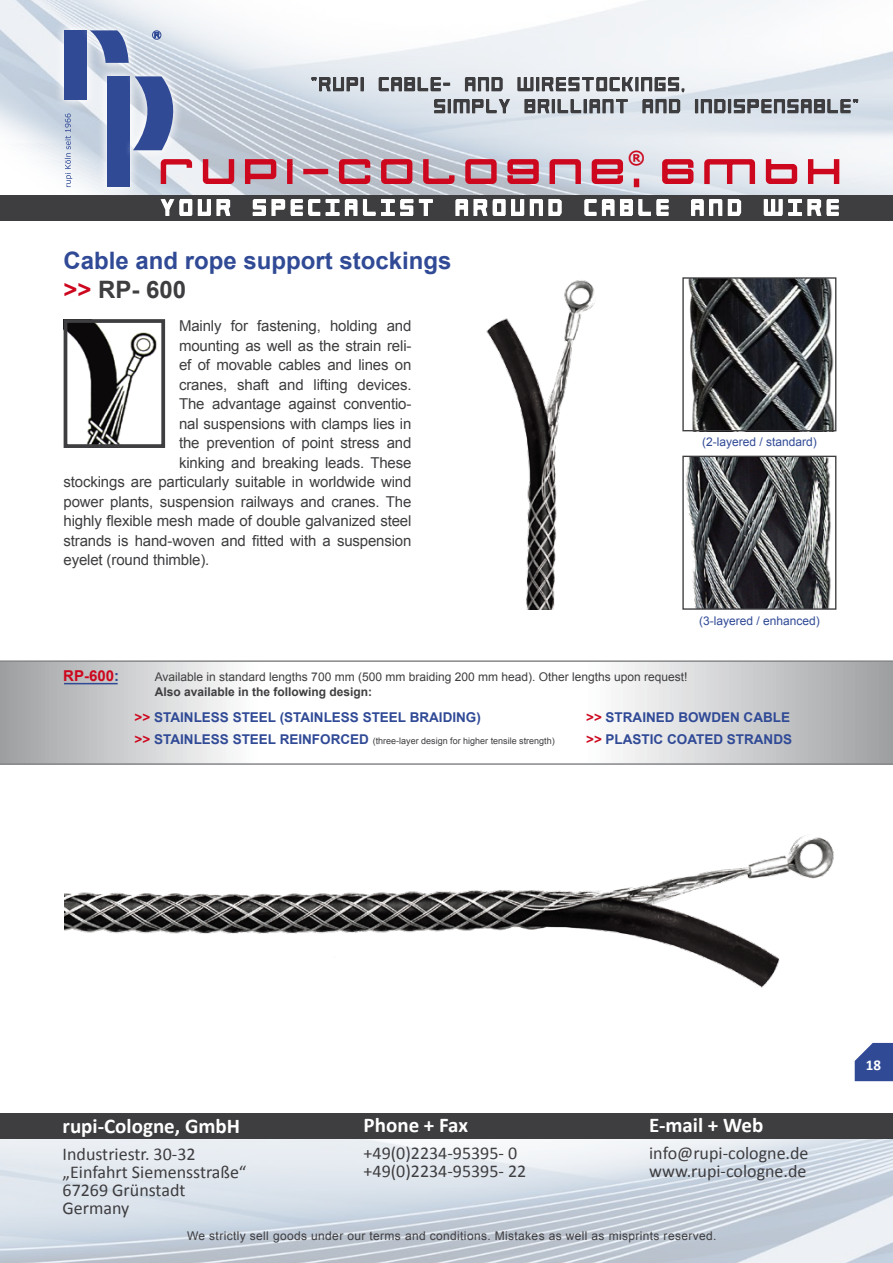
<style>
.page{position:relative;width:893px;height:1263px;background:#fff}
.page>*{position:absolute;margin:0;border:0;box-sizing:border-box;transform-origin:0 0}
.t1{font:40.5px "Necplusultra";letter-spacing:.24em;color:#cd071e}
.t2{font:700 24px/28.8px "Arial";color:#304a96}
.t3{font:700 21px "Calibri";color:#fff}
.t4{font:18px/18px "Calibri";color:#3e3d40}
.t5{font:700 18px "Verdana";color:#cd071e}
.t6{font:15px "Arial";letter-spacing:-.01em;color:#3e3d40}
.t7{font:700 15px "Arial";color:#cd071e}
.t8{font:700 15px "Calibri";color:#fff}
.t9{font:700 13.5px/22.5px "Arial";color:#304a96}
.t10{font:12px/15px "Arial";color:#3e3d40}
.t11{font:12px "Arial";letter-spacing:.03em;color:#3e3d40}
.t12{font:12px "Arial";color:#304a96}
.t13{font:9px "Arial";color:#3e3d40}
.t14{font:7.35px "Arial";color:#304a96}
.s1{color:#cd071e}
.s2{color:#3e3d40}
.s3{color:#304a96}
.s4{font-weight:700}
.s5{font-weight:700;font-size:13.5px;color:#cd071e}
.s6{font-weight:700;font-size:13.5px;color:#304a96}
</style>
<div class="page">
<img style="left:0;top:0;width:893px;height:195px">
<img style="left:0;top:1139px;width:893px;height:124px">
<div style="left:0;top:1113px;width:893px;height:26px;background:#3e3d40"></div>
<svg style="left:855px;top:1043px;width:38px;height:38px"></svg>
<svg style="left:311px;top:76px;width:53px;height:16px"></svg>
<svg style="left:694px;top:98px;width:165px;height:18px;background:#91959c"></svg>
<div style="left:0;top:195px;width:893px;height:26px;background:#3e3d40"></div>
<svg style="left:159px;top:193px;width:73px;height:23px"></svg>
<svg style="left:252px;top:199px;width:181px;height:17px"></svg>
<svg style="left:454px;top:193px;width:109px;height:23px"></svg>
<svg style="left:584px;top:199px;width:85px;height:17px"></svg>
<svg style="left:691px;top:199px;width:51px;height:17px"></svg>
<svg style="left:763px;top:199px;width:76px;height:17px"></svg>
<div style="left:152px;top:30px;width:9px;height:10px;border:1px solid #304a96;border-radius:50%"></div>
<svg style="left:154px;top:32px;width:6px;height:6px"></svg>
<svg style="left:65px;top:113px;width:7px;height:74px"></svg>
<svg style="left:98px;top:72px;width:42px;height:123px"></svg>
<div style="left:108px;top:76px;width:22px;height:111px;background:#304a96"></div>
<svg style="left:54px;top:21px;width:42px;height:89px;fill:#ecf0f4"></svg>
<div style="left:64px;top:30px;width:23px;height:70px;background:#304a96"></div>
<svg style="left:81px;top:21px;width:57px;height:51px"></svg>
<svg style="left:90px;top:30px;width:39px;height:33px"></svg>
<svg style="left:124px;top:67px;width:59px;height:87px"></svg>
<svg style="left:517px;top:73px;width:168px;height:43px;background:#abaeb2"></svg>
<svg style="left:378px;top:76px;width:133px;height:40px;background:#b2b7bd"></svg>
<svg style="left:130px;top:76px;width:63px;height:109px;background:#a7acc8"></svg>
<svg style="left:201px;top:158px;width:34px;height:28px"></svg>
<svg style="left:244px;top:158px;width:34px;height:27px"></svg>
<div style="left:287px;top:164px;width:5px;height:20px;border:2px solid #cd071e"></div>
<svg style="left:287px;top:159px;width:5px;height:6px"></svg>
<div style="left:303px;top:169px;width:25px;height:5px;border:2px solid #cd071e"></div>
<svg style="left:337px;top:157px;width:35px;height:29px"></svg>
<svg style="left:379px;top:157px;width:35px;height:29px"></svg>
<svg style="left:421px;top:158px;width:35px;height:28px"></svg>
<svg style="left:464px;top:157px;width:34px;height:29px"></svg>
<svg style="left:506px;top:157px;width:34px;height:29px"></svg>
<svg style="left:548px;top:157px;width:35px;height:28px"></svg>
<svg style="left:590px;top:157px;width:35px;height:29px"></svg>
<div style="left:634px;top:179px;width:5px;height:8px;border:2px solid #cd071e"></div>
<svg style="left:660px;top:157px;width:35px;height:29px"></svg>
<svg style="left:703px;top:157px;width:54px;height:28px;background:#dba0ac"></svg>
<svg style="left:764px;top:158px;width:35px;height:28px"></svg>
<div style="left:808px;top:159px;width:5px;height:25px;border:2px solid #cd071e"></div>
<div style="left:834px;top:159px;width:5px;height:25px;border:2px solid #cd071e"></div>
<div style="left:813px;top:169px;width:21px;height:5px;border:2px solid #cd071e"></div>
<img style="left:486px;top:280px;width:109px;height:330px">
<img style="left:685px;top:456px;width:152px;height:152px">
<img style="left:688px;top:279px;width:149px;height:152px">
<div style="left:682px;top:456px;width:154px;height:154px;border:1px solid #3e3d40"></div>
<div style="left:682px;top:277px;width:154px;height:154px;border:1px solid #3e3d40"></div>
<img style="left:69px;top:324px;width:88px;height:119px">
<div style="left:64px;top:319px;width:101px;height:129px;border:4px solid #3e3d40"></div>
<svg style="left:0;top:660px;width:893px;height:105px"></svg>
<hr style="left:64px;top:683px;width:54px;height:1px;background:#304a96">
<img style="left:64px;top:835px;width:770px;height:153px">
<p class="t14" style="left:154px;top:30px;width:7px">R</p>
<p class="t5" style="left:628px;top:145px;width:19px">®</p>
<p class="t1" style="left:162px;top:150px;width:681px">rupi-Cologne, GmbH</p>
<p class="t2" style="left:64px;top:247px;width:390px">CABLE AND ROPE SUPPORT STOCKINGS <span class="s1">&gt;&gt;</span> <span class="s2">RP- 600</span></p>
<p class="t6" style="left:179px;top:316px;width:234px">Mainly for fastening, holding and</p>
<p class="t6" style="left:179px;top:335px;width:234px">mounting as well as the strain reli-</p>
<p class="t6" style="left:179px;top:355px;width:234px">ef of movable cables and lines on</p>
<p class="t6" style="left:179px;top:374px;width:234px">cranes, shaft and lifting devices.</p>
<p class="t6" style="left:179px;top:394px;width:234px">The advantage against conventio-</p>
<p class="t6" style="left:179px;top:413px;width:234px">nal suspensions with clamps lies in</p>
<p class="t6" style="left:179px;top:433px;width:234px">the prevention of point stress and</p>
<p class="t6" style="left:179px;top:452px;width:234px">kinking and breaking leads. These</p>
<p class="t6" style="left:64px;top:472px;width:349px">stockings are particularly suitable in worldwide wind</p>
<p class="t6" style="left:64px;top:491px;width:349px">power plants, suspension railways and cranes. The</p>
<p class="t6" style="left:64px;top:511px;width:349px">highly flexible mesh made of double galvanized steel</p>
<p class="t6" style="left:64px;top:530px;width:349px">strands is hand-woven and fitted with a suspension</p>
<p class="t6" style="left:64px;top:550px;width:147px">eyelet (round thimble).</p>
<p class="t12" style="left:702px;top:434px;width:116px">(2-layered / standard)</p>
<p class="t12" style="left:699px;top:613px;width:122px">(3-layered / enhanced)</p>
<p class="t7" style="left:63px;top:666px;width:57px">RP-600<span class="s3">:</span></p>
<p class="t10" style="left:155px;top:669px;width:534px">Available in standard lengths 700 mm (500 mm braiding 200 mm head). Other lengths upon request!<br><span class="s4">ALSO AVAILABLE IN THE FOLLOWING DESIGN:</span></p>
<p class="t9" style="left:586px;top:706px;width:206px"><span class="s1">&gt;&gt;</span> STRAINED BOWDEN CABLE <span class="s1">&gt;&gt;</span> PLASTIC COATED STRANDS</p>
<p class="t9" style="left:135px;top:706px;width:348px"><span class="s1">&gt;&gt;</span> STAINLESS STEEL (STAINLESS STEEL BRAIDING)</p>
<p class="t13" style="left:135px;top:735px;width:422px"><span class="s5">&gt;&gt;</span> <span class="s6">STAINLESS STEEL REINFORCED</span> (three-layer design for higher tensile strength)</p>
<h3 class="t3" style="left:63px;top:1112px;width:179px">rupi-Cologne, GmbH</h3>
<p class="t4" style="left:63px;top:1144px;width:185px">Industriestr. 30-32 „Einfahrt Siemensstraße“<br>67269 Grünstadt<br>Germany</p>
<h3 class="t3" style="left:364px;top:1112px;width:106px">Phone + Fax</h3>
<p class="t4" style="left:364px;top:1144px;width:164px">+49(0)2234-95395- 0 +49(0)2234-95395- 22</p>
<h3 class="t3" style="left:649px;top:1112px;width:116px">E-mail + Web</h3>
<p class="t4" style="left:649px;top:1144px;width:161px">info@rupi-cologne.de www.rupi-cologne.de</p>
<p class="t11" style="left:187px;top:1228px;width:531px">We strictly sell goods under our terms and conditions. Mistakes as well as misprints reserved.</p>
<p class="t8" style="left:866px;top:1055px;width:17px">18</p>
</div>
